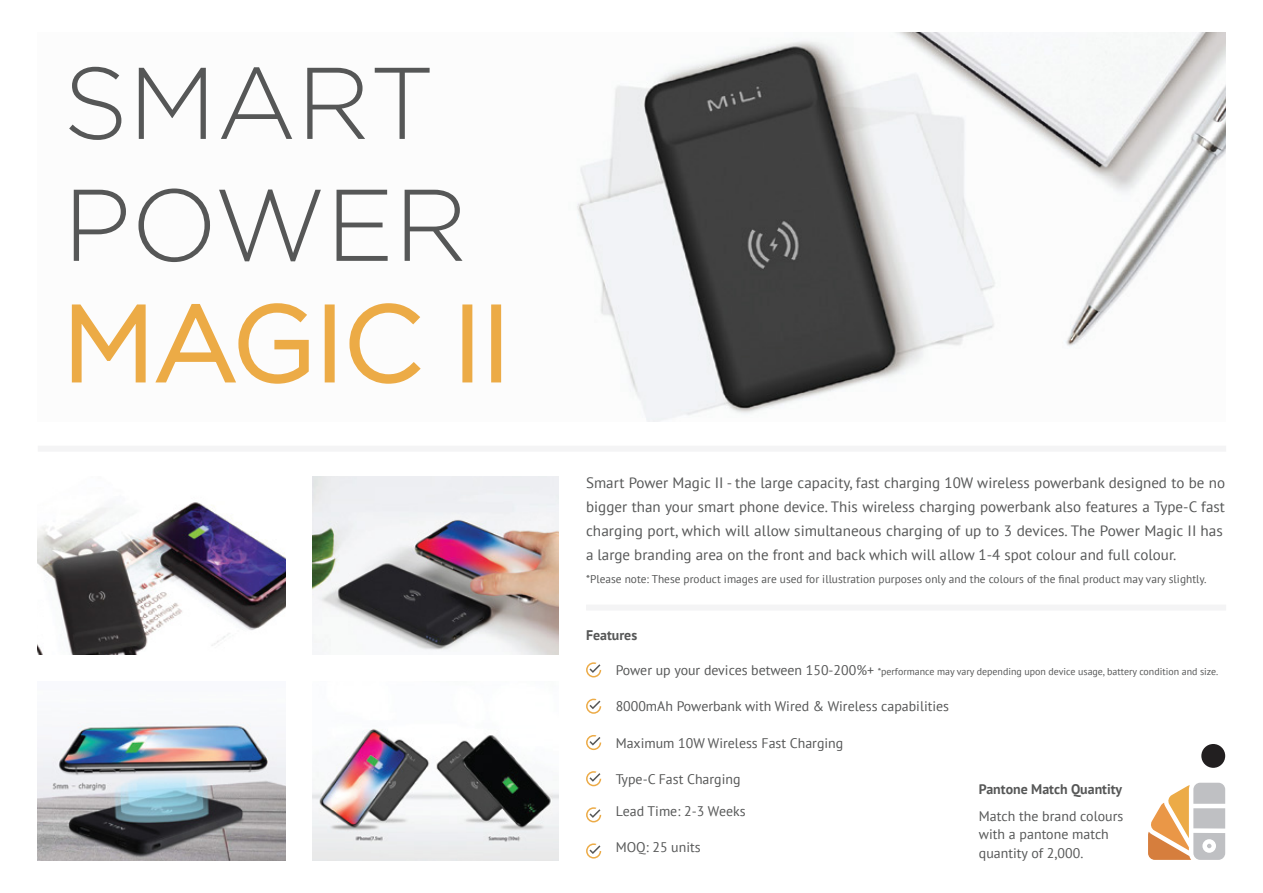
<style>
.page{position:relative;width:1263px;height:893px;background:#fff}
.page>*{position:absolute;margin:0;border:0;box-sizing:border-box;transform-origin:0 0}
.t1{font:300 105px "Gotham";color:#ecab46}
.t2{font:300 101.55px/121.9px "Gotham";color:#565757}
.t3{font:15px/24px "PT Sans";color:#565757}
.t4{font:13.95px/18.9px "PT Sans";color:#565757}
.t5{font:700 13.95px "PT Sans";color:#565757}
.t6{font:11.4px "PT Sans";color:#565757}
.t7{font:9.9px "PT Sans";color:#565757}
.s1{font-size:13.95px}
</style>
<div class="page">
<div style="left:1201px;top:744px;width:24px;height:24px;background:#221f20;border-radius:50%"></div>
<svg style="left:1148px;top:783px;width:77px;height:77px"></svg>
<div style="left:586px;top:605px;width:640px;height:6px;background:#f4f4f5"></div>
<div style="left:38px;top:446px;width:1188px;height:6px;background:#f4f4f5"></div>
<img style="left:38px;top:722px;width:247px;height:138px">
<img style="left:312px;top:476px;width:246px;height:179px">
<img style="left:324px;top:32px;width:901px;height:389px">
<img style="left:38px;top:502px;width:247px;height:153px">
<img style="left:312px;top:729px;width:246px;height:131px">
<svg style="left:71px;top:303px;width:238px;height:81px"></svg>
<div style="left:325px;top:304px;width:10px;height:78px;border:4px solid #ecab46"></div>
<svg style="left:347px;top:301px;width:77px;height:85px"></svg>
<div style="left:462px;top:304px;width:10px;height:78px;border:4px solid #ecab46"></div>
<div style="left:491px;top:304px;width:10px;height:78px;border:4px solid #ecab46"></div>
<svg style="left:586px;top:662px;width:15px;height:15px"></svg>
<svg style="left:586px;top:699px;width:15px;height:15px"></svg>
<svg style="left:586px;top:735px;width:15px;height:15px"></svg>
<svg style="left:586px;top:771px;width:15px;height:15px"></svg>
<svg style="left:586px;top:807px;width:15px;height:15px"></svg>
<svg style="left:586px;top:843px;width:15px;height:16px"></svg>
<h2 class="t2" style="left:63px;top:41px;width:406px">SMART<br>POWER</h2>
<h1 class="t1" style="left:63px;top:286px;width:449px">MAGIC II</h1>
<p class="t3" style="left:586px;top:471px;width:640px">Smart Power Magic II - the large capacity, fast charging 10W wireless powerbank designed to be no bigger than your smart phone device. This wireless charging powerbank also features a Type-C fast charging port, which will allow simultaneous charging of up to 3 devices. The Power Magic II has a large branding area on the front and back which will allow 1-4 spot colour and full colour.</p>
<p class="t6" style="left:586px;top:571px;width:622px">*Please note: These product images are used for illustration purposes only and the colours of the final product may vary slightly.</p>
<p class="t5" style="left:586px;top:626px;width:53px">Features</p>
<p class="t7" style="left:616px;top:665px;width:604px"><span class="s1">Power up your devices between 150-200%+</span> *performance may vary depending upon device usage, battery condition and size.</p>
<p class="t4" style="left:616px;top:696px;width:335px">8000mAh Powerbank with Wired &amp; Wireless capabilities</p>
<p class="t4" style="left:616px;top:733px;width:229px">Maximum 10W Wireless Fast Charging</p>
<p class="t4" style="left:616px;top:769px;width:126px">Type-C Fast Charging</p>
<p class="t4" style="left:616px;top:801px;width:132px">Lead Time: 2-3 Weeks</p>
<p class="t4" style="left:616px;top:837px;width:86px">MOQ: 25 units</p>
<p class="t5" style="left:979px;top:779px;width:145px">Pantone Match Quantity</p>
<p class="t4" style="left:979px;top:806px;width:146px">Match the brand colours with a pantone match quantity of 2,000.</p>
</div>
